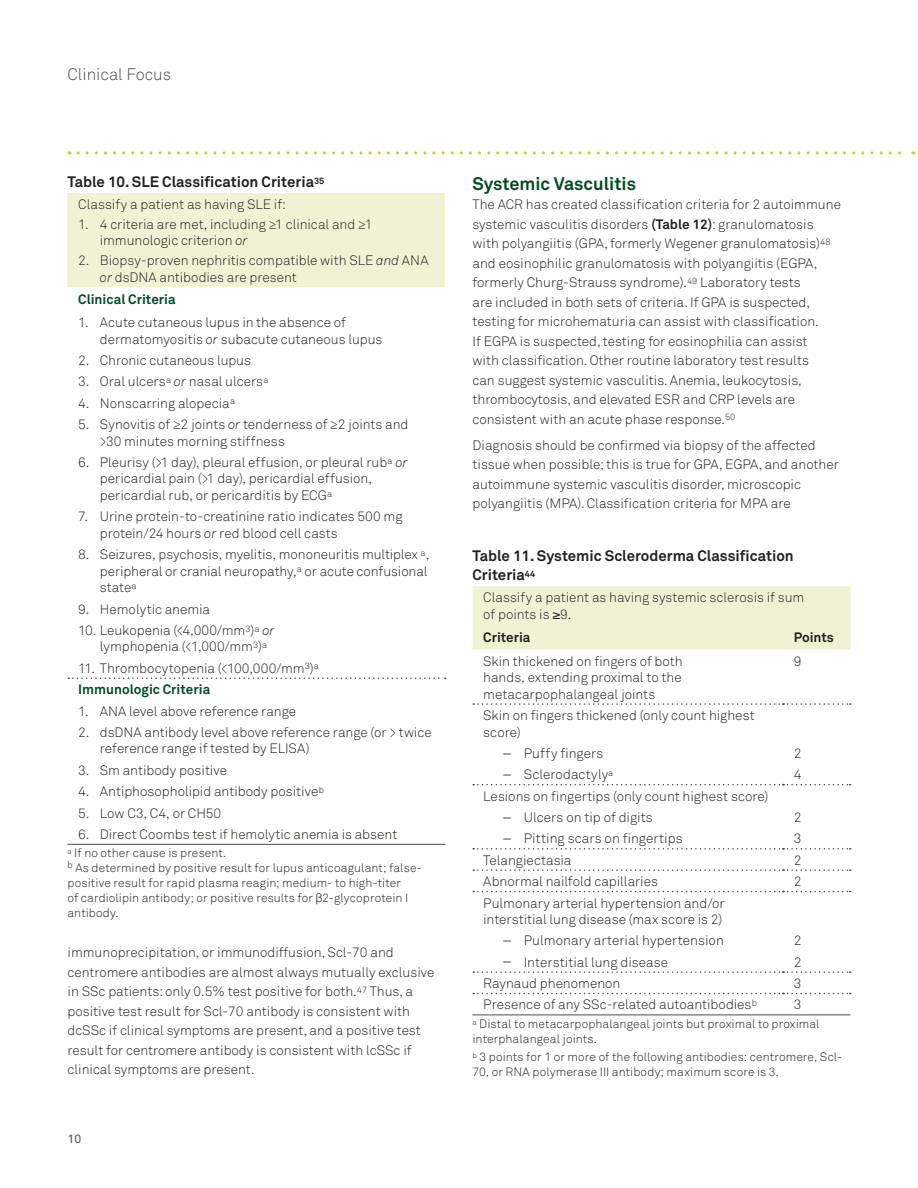
<style>
.page{position:relative;width:918px;height:1188px;background:#fff}
.page>*{position:absolute;margin:0;border:0;box-sizing:border-box;transform-origin:0 0}
.Subhead_2{font:700 18px "Akkurat Std";color:#004c23}
.t1{font:300 16.5px "Akkurat Std";color:#464b54}
.Table_Title{font:700 15px/19.5px "Akkurat Std";color:#231f20}
.Table_Content{font:300 13.5px/16.5px "Akkurat Std";color:#231f20}
.Body_Copy{font:300 13.5px/19.5px "Akkurat Std";color:#231f20}
.Table_Content_List{font:300 13.5px/16.5px "Akkurat Std";color:#231f20}
.Table_Subead{font:700 13.5px "Akkurat Std";color:#004c23}
.Table_Header{font:700 13.5px "Akkurat Std";color:#231f20}
.Chart_Table_Figure_F{font:300 12px/15px "Akkurat Std";letter-spacing:.01em;color:#231f20}
.t2{font:12px "Akkurat Std";color:#464b54}
.s1{font-family:"Helvetica"}
.s2{font-style:italic}
.s3{font-weight:700}
.s4{font-family:"Helvetica";font-weight:400}
.s5{font-size:16.5px}
</style>
<div class="page">
<svg style="left:78px;top:152px;width:836px;height:2px"></svg>
<div style="left:68px;top:193px;width:378px;height:94px;background:#eff3d4"></div>
<svg style="left:68px;top:677px;width:378px;height:2px"></svg>
<hr style="left:68px;top:844px;width:378px;height:1px;background:#464b54">
<div style="left:472px;top:586px;width:378px;height:64px;background:#eff3d4"></div>
<svg style="left:473px;top:869px;width:378px;height:2px"></svg>
<svg style="left:473px;top:971px;width:378px;height:2px"></svg>
<svg style="left:473px;top:703px;width:378px;height:2px"></svg>
<svg style="left:473px;top:784px;width:378px;height:1px"></svg>
<svg style="left:473px;top:848px;width:378px;height:2px"></svg>
<svg style="left:473px;top:891px;width:378px;height:1px"></svg>
<svg style="left:473px;top:993px;width:378px;height:1px"></svg>
<hr style="left:472px;top:1015px;width:311px;height:1px;background:#464b54">
<hr style="left:783px;top:1015px;width:67px;height:1px;background:#464b54">
<p class="t1" style="left:68px;top:65px;width:105px">Clinical Focus</p>
<p class="Table_Title" style="left:68px;top:172px;width:258px">Table 10. SLE Classification Criteria<sup>35</sup></p>
<p class="Table_Content" style="left:78px;top:196px;width:209px">Classify a patient as having SLE if:</p>
<p class="Table_Content_List" style="left:100px;top:216px;width:274px;text-indent:-22px">1. 4 criteria are met, including <span class="s1">≥</span>1 clinical and <span class="s1">≥</span>1 immunologic criterion <span class="s2">or</span></p>
<p class="Table_Content_List" style="left:100px;top:252px;width:330px;text-indent:-22px">2. Biopsy-proven nephritis compatible with SLE <span class="s2">and</span> ANA <span class="s2">or</span> dsDNA antibodies are present</p>
<p class="Table_Subead" style="left:78px;top:291px;width:99px">Clinical Criteria</p>
<p class="Table_Content" style="left:100px;top:314px;width:284px;text-indent:-22px">1. Acute cutaneous lupus in the absence of dermatomyositis <span class="s2">or</span> subacute cutaneous lupus</p>
<p class="Table_Content" style="left:78px;top:352px;width:174px">2. Chronic cutaneous lupus</p>
<p class="Table_Content" style="left:78px;top:373px;width:192px">3. Oral ulcers<sup>a</sup> <span class="s2">or</span> nasal ulcers<sup>a</sup></p>
<p class="Table_Content" style="left:78px;top:395px;width:158px">4. Nonscarring alopecia<sup>a</sup></p>
<p class="Table_Content" style="left:100px;top:416px;width:310px;text-indent:-22px">5. Synovitis of <span class="s1">≥</span>2 joints <span class="s2">or</span> tenderness of <span class="s1">≥</span>2 joints and &gt;30 minutes morning stiffness</p>
<p class="Table_Content" style="left:100px;top:454px;width:309px;text-indent:-22px">6. Pleurisy (&gt;1 day), pleural effusion, or pleural rub<sup>a</sup> <span class="s2">or </span>pericardial pain (&gt;1 day), pericardial effusion, pericardial rub, or pericarditis by ECG<sup>a</sup></p>
<p class="Table_Content" style="left:100px;top:508px;width:304px;text-indent:-22px">7. Urine protein-to-creatinine ratio indicates 500 mg protein/24 hours <span class="s2">or</span> red blood cell casts</p>
<p class="Table_Content" style="left:100px;top:546px;width:331px;text-indent:-22px">8. Seizures, psychosis, myelitis, mononeuritis multiplex <sup>a</sup>, peripheral or cranial neuropathy,<sup>a</sup> or acute confusional state<sup>a</sup></p>
<p class="Table_Content" style="left:78px;top:601px;width:133px">9. Hemolytic anemia</p>
<p class="Table_Content" style="left:100px;top:622px;width:176px;text-indent:-22px">10. Leukopenia (&lt;4,000/mm<sup>3</sup>)<sup>a</sup> <span class="s2">or </span>lymphopenia (&lt;1,000/mm<sup>3</sup>)<sup>a</sup></p>
<p class="Table_Content" style="left:78px;top:660px;width:242px">11. Thrombocytopenia (&lt;100,000/mm<sup>3</sup>)<sup>a</sup></p>
<p class="Table_Subead" style="left:78px;top:681px;width:134px">Immunologic Criteria</p>
<p class="Table_Content" style="left:78px;top:703px;width:219px">1. ANA level above reference range</p>
<p class="Table_Content" style="left:100px;top:724px;width:333px;text-indent:-22px">2. dsDNA antibody level above reference range (or &gt; twice reference range if tested by ELISA)</p>
<p class="Table_Content" style="left:78px;top:762px;width:150px">3. Sm antibody positive</p>
<p class="Table_Content" style="left:78px;top:783px;width:247px">4. Antiphosopholipid antibody positive<sup>b</sup></p>
<p class="Table_Content" style="left:78px;top:805px;width:144px">5. Low C3, C4, or CH50</p>
<p class="Table_Content" style="left:78px;top:826px;width:321px">6. Direct Coombs test if hemolytic anemia is absent</p>
<p class="Chart_Table_Figure_F" style="left:67px;top:845px;width:160px"><sup>a</sup> If no other cause is present.</p>
<p class="Chart_Table_Figure_F" style="left:67px;top:860px;width:356px"><sup>b</sup> As determined by positive result for lupus anticoagulant; false&shy;positive result for rapid plasma reagin; medium- to high-titer<br>of cardiolipin antibody; or positive results for <span class="s1">β</span>2-glycoprotein I antibody.</p>
<p class="Body_Copy" style="left:68px;top:943px;width:368px">immunoprecipitation, or immunodiffusion, Scl-70 and centromere antibodies are almost always mutually exclusive in SSc patients: only 0.5% test positive for both.<sup>47</sup> Thus, a positive test result for Scl-70 antibody is consistent with dcSSc if clinical symptoms are present, and a positive test result for centromere antibody is consistent with lcSSc if clinical symptoms are present.</p>
<p class="t2" style="left:68px;top:1132px;width:15px">10</p>
<p class="Subhead_2" style="left:472px;top:172px;width:165px">Systemic Vasculitis</p>
<p class="Body_Copy" style="left:472px;top:195px;width:370px">The ACR has created classification criteria for 2 autoimmune systemic vasculitis disorders <span class="s3">(Table 12)</span>: granulomatosis with polyangiitis (GPA, formerly Wegener granulomatosis)<sup>48 </sup>and eosinophilic granulomatosis with polyangiitis (EGPA, formerly Churg-Strauss syndrome).<sup>49</sup> Laboratory tests<br>are included in both sets of criteria. If GPA is suspected, testing for microhematuria can assist with classification.<br>If EGPA is suspected, testing for eosinophilia can assist<br>with classification. Other routine laboratory test results<br>can suggest systemic vasculitis. Anemia, leukocytosis, thrombocytosis, and elevated ESR and CRP levels are consistent with an acute phase response.<sup>50</sup></p>
<p class="Body_Copy" style="left:472px;top:435px;width:368px">Diagnosis should be confirmed via biopsy of the affected tissue when possible; this is true for GPA, EGPA, and another autoimmune systemic vasculitis disorder, microscopic polyangiitis (MPA). Classification criteria for MPA are</p>
<p class="Table_Title" style="left:472px;top:546px;width:323px">Table 11. Systemic Scleroderma Classification<br>Criteria<sup>44</sup></p>
<p class="Table_Content" style="left:483px;top:589px;width:322px">Classify a patient as having systemic sclerosis if sum of points is <span class="s4">≥</span>9.</p>
<p class="Table_Header" style="left:483px;top:628px;width:49px">Criteria</p>
<p class="Table_Header" style="left:794px;top:628px;width:42px">Points</p>
<p class="Table_Content" style="left:483px;top:653px;width:201px;text-align:justify">Skin thickened on fingers of both hands, extending proximal to the metacarpophalangeal joints</p>
<p class="Table_Content" style="left:794px;top:653px;width:9px">9</p>
<p class="Table_Content" style="left:483px;top:707px;width:273px">Skin on fingers thickened (only count highest score)</p>
<p class="Body_Copy" style="left:502px;top:743px;width:103px"><span class="s5">–</span> Puffy fingers</p>
<p class="Table_Content" style="left:794px;top:745px;width:9px">2</p>
<p class="Body_Copy" style="left:502px;top:765px;width:112px"><span class="s5">–</span> Sclerodactyly<sup>a</sup></p>
<p class="Table_Content" style="left:794px;top:766px;width:9px">4</p>
<p class="Table_Content" style="left:483px;top:788px;width:287px">Lesions on fingertips (only count highest score)</p>
<p class="Body_Copy" style="left:502px;top:808px;width:152px"><span class="s5">–</span> Ulcers on tip of digits</p>
<p class="Table_Content" style="left:794px;top:809px;width:9px">2</p>
<p class="Body_Copy" style="left:502px;top:829px;width:182px"><span class="s5">–</span> Pitting scars on fingertips</p>
<p class="Table_Content" style="left:794px;top:830px;width:9px">3</p>
<p class="Table_Content" style="left:483px;top:852px;width:90px">Telangiectasia</p>
<p class="Table_Content" style="left:794px;top:852px;width:9px">2</p>
<p class="Table_Content" style="left:483px;top:873px;width:176px">Abnormal nailfold capillaries</p>
<p class="Table_Content" style="left:794px;top:873px;width:9px">2</p>
<p class="Table_Content" style="left:483px;top:895px;width:243px">Pulmonary arterial hypertension and/or interstitial lung disease (max score is 2)</p>
<p class="Body_Copy" style="left:502px;top:931px;width:223px"><span class="s5">–</span> Pulmonary arterial hypertension</p>
<p class="Table_Content" style="left:794px;top:932px;width:9px">2</p>
<p class="Body_Copy" style="left:502px;top:952px;width:168px"><span class="s5">–</span> Interstitial lung disease</p>
<p class="Table_Content" style="left:794px;top:954px;width:9px">2</p>
<p class="Table_Content" style="left:483px;top:975px;width:139px">Raynaud phenomenon</p>
<p class="Table_Content" style="left:794px;top:975px;width:9px">3</p>
<p class="Table_Content" style="left:483px;top:997px;width:275px">Presence of any SSc-related autoantibodies<sup>b</sup></p>
<p class="Table_Content" style="left:794px;top:997px;width:9px">3</p>
<p class="Chart_Table_Figure_F" style="left:472px;top:1016px;width:349px"><sup>a</sup> Distal to metacarpophalangeal joints but proximal to proximal interphalangeal joints.</p>
<p class="Chart_Table_Figure_F" style="left:472px;top:1049px;width:371px"><sup>b</sup> 3 points for 1 or more of the following antibodies: centromere, Scl-<br>70, or RNA polymerase III antibody; maximum score is 3.</p>
</div>
